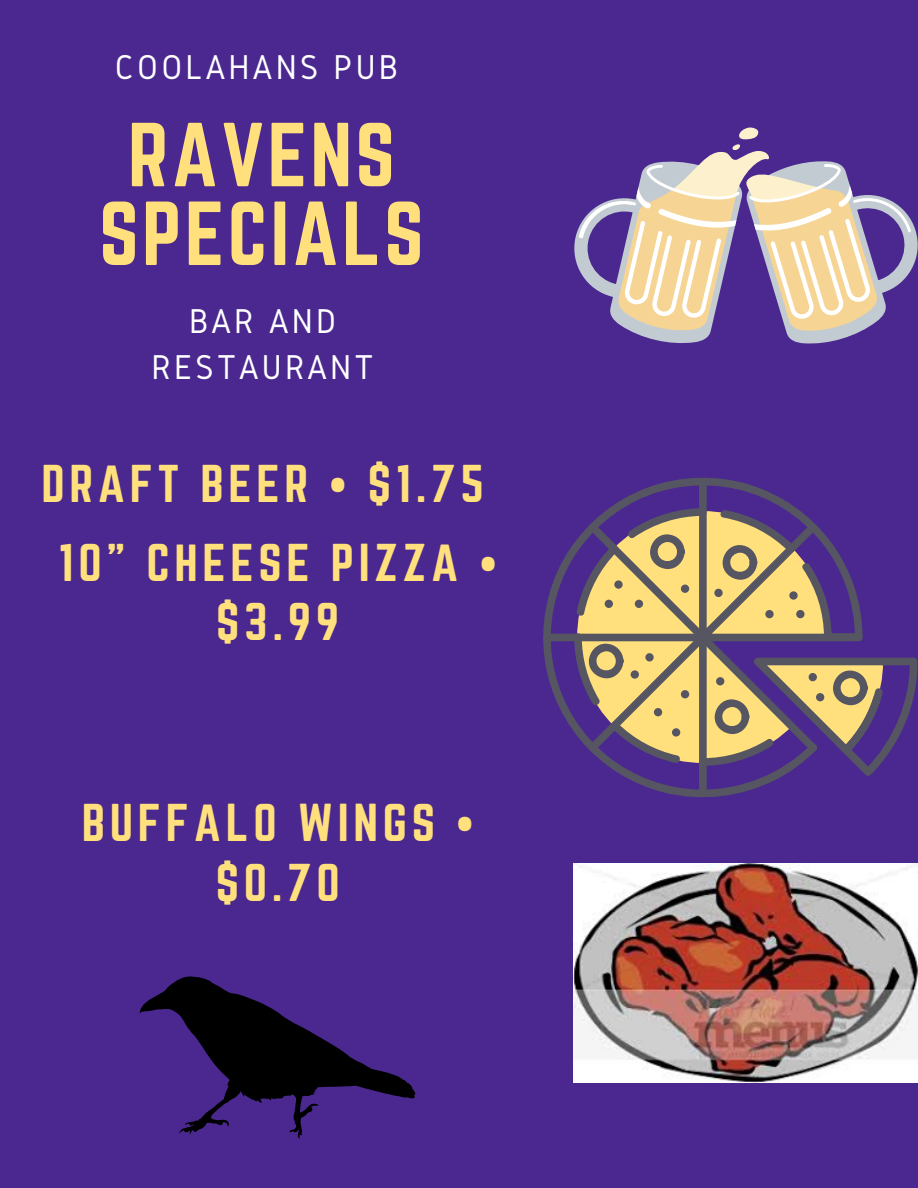
<style>
.page{position:relative;width:918px;height:1188px;background:#4a288f}
.page>*{position:absolute;margin:0;border:0;box-sizing:border-box;transform-origin:0 0}
.t1{font:79.35px/78.8px "Norwester";letter-spacing:.04em;color:#ffe07d;text-align:center}
.t2{font:46.65px/78.2px "Norwester";letter-spacing:.1em;color:#ffe07d;text-align:center}
.t3{font:35.85px/46.2px "Gidole";letter-spacing:.09em;color:#fff;text-align:center}
.s1{font-family:"Noto Sans";font-weight:700}
</style>
<div class="page">
<svg style="left:140px;top:976px;width:275px;height:163px"></svg>
<svg style="left:543px;top:478px;width:375px;height:319px"></svg>
<svg style="left:574px;top:128px;width:344px;height:216px"></svg>
<img style="left:574px;top:864px;width:344px;height:219px">
<p class="t3" style="left:115px;top:43px;width:285px">COOLAHANS PUB</p>
<h1 class="t1" style="left:99px;top:119px;width:326px">RAVENS<br>SPECIALS</h1>
<p class="t3" style="left:152px;top:297px;width:223px">BAR AND<br>RESTAURANT</p>
<p class="t2" style="left:41px;top:447px;width:457px">DRAFT BEER <span class="s1">•</span> $1.75<br>10" CHEESE PIZZA <span class="s1">•</span></p>
<p class="t2" style="left:216px;top:585px;width:124px">$3.99</p>
<p class="t2" style="left:82px;top:795px;width:393px;line-height:59.7px">BUFFALO WINGS <span class="s1">• </span>$0.70</p>
</div>
